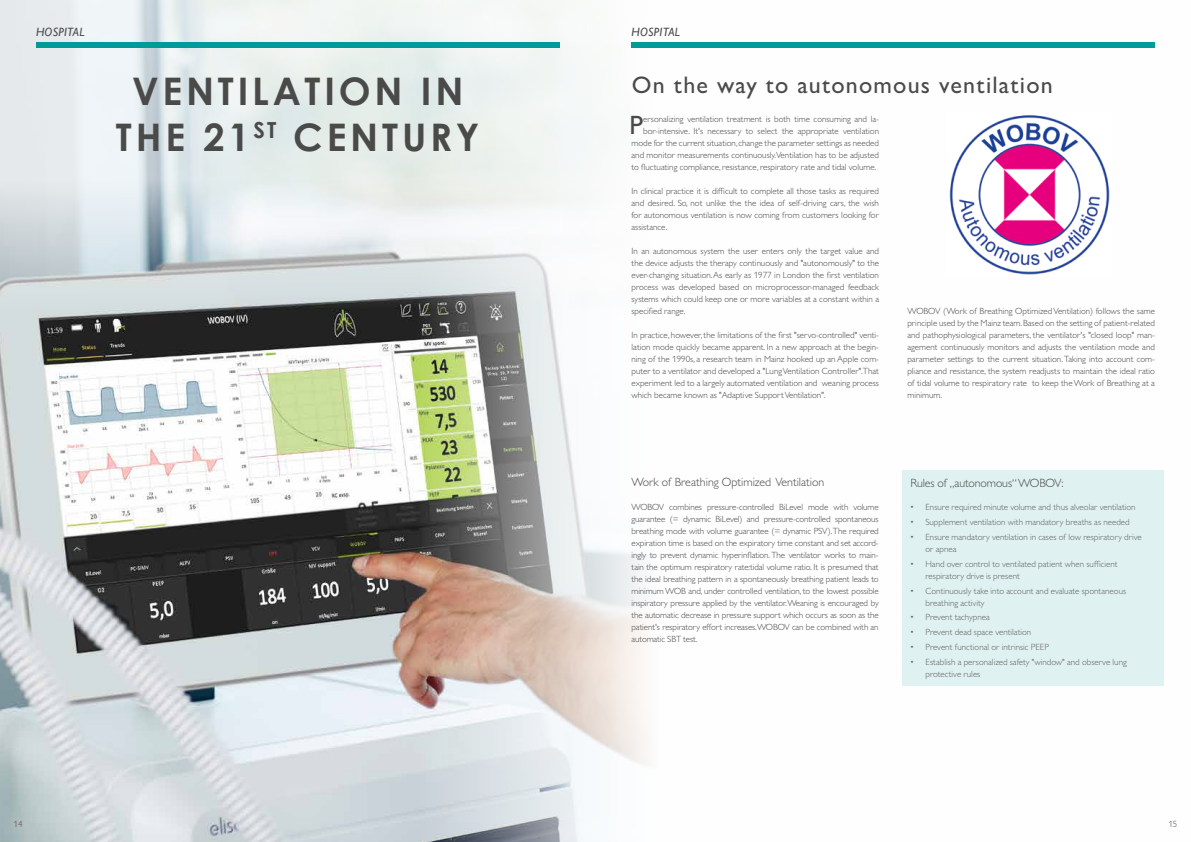
<style>
.page{position:relative;width:1191px;height:842px;background:#fff}
.page>*{position:absolute;margin:0;border:0;box-sizing:border-box;transform-origin:0 0}
.t1{font:700 38px/45.6px "Century Gothic";letter-spacing:.1em;color:#4a4a49;text-align:center}
.t2{font:500 26.6px "Gill Sans MT Pro";color:#4a4a49}
.t3{font:500 24px "Gill Sans MT Pro";letter-spacing:.05em;color:#4a4a49}
.t4{font:300 12px "Gill Sans MT Pro";color:#4a4a49}
.t5{font:italic 12px "Gill Sans";letter-spacing:.02em;color:#4a4a49}
.t6{font:300 9px/12px "Gill Sans MT Pro";color:#4a4a49;text-align:justify}
.t7{font:300 9px/14.8px "Gill Sans MT Pro";color:#60605f}
</style>
<div class="page">
<img style="left:0;top:319px;width:1149px;height:523px">
<svg style="left:0;top:0;width:1155px;height:319px"></svg>
<div style="left:36px;top:43px;width:523px;height:5px;background:#009a98"></div>
<div style="left:631px;top:43px;width:524px;height:5px;background:#009a98"></div>
<img style="left:947px;top:112px;width:164px;height:165px">
<div style="left:902px;top:470px;width:261px;height:215px;background:#e0f1f1"></div>
<h3 class="t5" style="left:36px;top:25px;width:50px">HOSPITAL</h3>
<h3 class="t5" style="left:631px;top:25px;width:50px">HOSPITAL</h3>
<h1 class="t1" style="left:116px;top:67px;width:365px">VENTILATION IN<br>THE 21<sup>ST</sup> CENTURY</h1>
<h3 class="t3" style="left:632px;top:71px;width:422px">On the way to autonomous ventilation</h3>
<p class="t6" style="left:631px;top:113px;width:249px;text-align:right">ersonalizing ventilation treatment is both time consuming and la&shy;bor-intensive. It's necessary to select the appropriate ventilation mode for the current situation, change the parameter settings as needed and monitor measurements continuously.Ventilation has to be adjusted to fluctuating compliance, resistance, respiratory rate and tidal volume.</p>
<p class="t6" style="left:631px;top:185px;width:249px">In clinical practice it is difficult to complete all those tasks as required and desired. So, not unlike the the idea of self-driving cars, the wish for autonomous ventilation is now coming from customers looking for assistance.</p>
<p class="t6" style="left:631px;top:245px;width:249px">In an autonomous system the user enters only the target value and the device adjusts the therapy continuously and "autonomously" to the ever-changing situation. As early as 1977 in London the first ventilation process was developed based on microprocessor-managed feedback systems which could keep one or more variables at a constant within a specified range.</p>
<p class="t6" style="left:631px;top:329px;width:249px">In practice, however, the limitations of the first "servo-controlled" venti&shy;lation mode quickly became apparent. In a new approach at the begin&shy;ning of the 1990s, a research team in Mainz hooked up an Apple com&shy;puter to a ventilator and developed a "Lung Ventilation Controller".That experiment led to a largely automated ventilation and weaning process which became known as "Adaptive Support Ventilation".</p>
<h2 class="t2" style="left:629px;top:109px;width:15px">P</h2>
<p class="t6" style="left:907px;top:304px;width:249px">WOBOV (Work of Breathing Optimized Ventilation) follows the same principle used by the Mainz team. Based on the setting of patient-related and pathophysiological parameters, the ventilator's "closed loop" man&shy;agement continuously monitors and adjusts the ventilation mode and parameter settings to the current situation. Taking into account com&shy;pliance and resistance, the system readjusts to maintain the ideal ratio of tidal volume to respiratory rate to keep the Work of Breathing at a minimum.</p>
<h3 class="t4" style="left:631px;top:475px;width:194px">Work of Breathing Optimized Ventilation</h3>
<p class="t6" style="left:631px;top:501px;width:249px">WOBOV combines pressure-controlled BiLevel mode with volume guarantee (= dynamic BiLevel) and pressure-controlled spontaneous breathing mode with volume guarantee (= dynamic PSV). The required expiration time is based on the expiratory time constant and set accord&shy;ingly to prevent dynamic hyperinflation. The ventilator works to main&shy;tain the optimum respiratory rate:tidal volume ratio. It is presumed that the ideal breathing pattern in a spontaneously breathing patient leads to minimum WOB and, under controlled ventilation, to the lowest possible inspiratory pressure applied by the ventilator. Weaning is encouraged by the automatic decrease in pressure support which occurs as soon as the patient's respiratory effort increases.WOBOV can be combined with an automatic SBT test.</p>
<h3 class="t4" style="left:910px;top:475px;width:155px">Rules of „autonomous“ WOBOV:</h3>
<p class="t7" style="left:925px;top:500px;width:218px">Ensure required minute volume and thus alveolar ventilation<br>Supplement ventilation with mandatory breaths as needed<br>Ensure mandatory ventilation in cases of low respiratory drive</p>
<p class="t7" style="left:925px;top:541px;width:194px">or apnea<br>Hand over control to ventilated patient when sufficient</p>
<p class="t7" style="left:925px;top:568px;width:202px">respiratory drive is present<br>Continuously take into account and evaluate spontaneous</p>
<p class="t7" style="left:925px;top:595px;width:203px">breathing activity<br>Prevent tachypnea<br>Prevent dead space ventilation<br>Prevent functional or intrinsic PEEP<br>Establish a personalized safety "window" and observe lung</p>
<p class="t7" style="left:925px;top:666px;width:56px">protective rules</p>
<p class="t6" style="left:14px;top:818px;width:10px">14</p>
<p class="t6" style="left:1168px;top:818px;width:10px">15</p>
</div>
